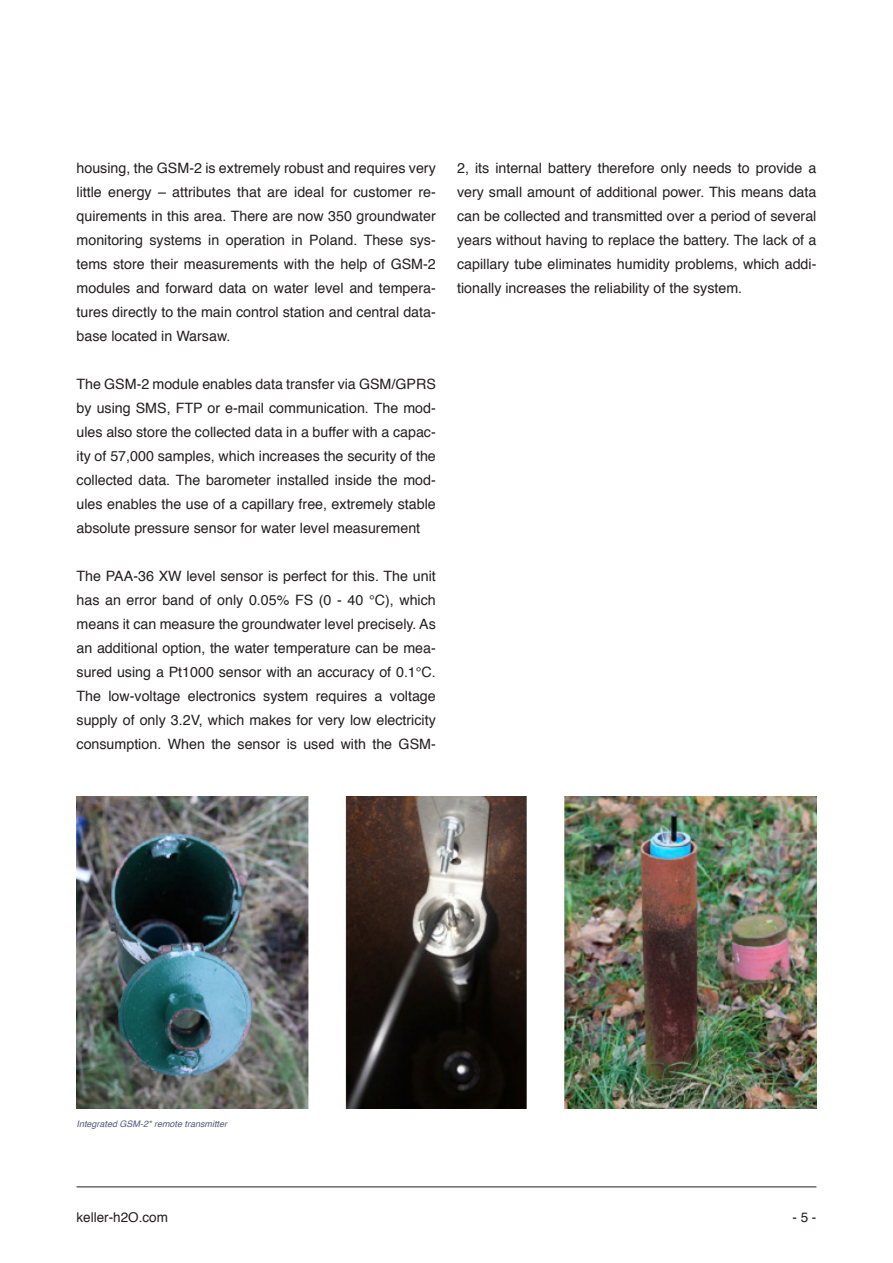
<style>
.page{position:relative;width:893px;height:1263px;background:#fff}
.page>*{position:absolute;margin:0;border:0;box-sizing:border-box;transform-origin:0 0}
.t1{font:14.25px/24px "Helvetica";color:#231f20;text-align:justify}
.t2{font:13.5px "Helvetica";color:#231f20}
.t3{font:italic 9px "Helvetica";color:#58577f}
</style>
<div class="page">
<hr style="left:77px;top:1186px;width:739px;height:1px;background:#231f20">
<img style="left:77px;top:797px;width:739px;height:311px">
<p class="t1" style="left:77px;top:156px;width:361px">housing, the GSM-2 is extremely robust and requires very little energy – attributes that are ideal for customer re&shy;quirements in this area. There are now 350 groundwater monitoring systems in operation in Poland. These sys&shy;tems store their measurements with the help of GSM-2 modules and forward data on water level and tempera&shy;tures directly to the main control station and central data&shy;base located in Warsaw.</p>
<p class="t1" style="left:77px;top:372px;width:361px">The GSM-2 module enables data transfer via GSM/GPRS by using SMS, FTP or e-mail communication. The mod&shy;ules also store the collected data in a buffer with a capac&shy;ity of 57,000 samples, which increases the security of the collected data. The barometer installed inside the mod&shy;ules enables the use of a capillary free, extremely stable absolute pressure sensor for water level measurement</p>
<p class="t1" style="left:77px;top:564px;width:361px">The PAA-36 XW level sensor is perfect for this. The unit has an error band of only 0.05% FS (0 - 40 °C), which means it can measure the groundwater level precisely. As an additional option, the water temperature can be mea&shy;sured using a Pt1000 sensor with an accuracy of 0.1°C.<br>The low-voltage electronics system requires a voltage supply of only 3.2V, which makes for very low electricity consumption. When the sensor is used with the GSM-</p>
<p class="t1" style="left:457px;top:156px;width:361px">2, its internal battery therefore only needs to provide a very small amount of additional power. This means data can be collected and transmitted over a period of several years without having to replace the battery. The lack of a capillary tube eliminates humidity problems, which addi&shy;tionally increases the reliability of the system.</p>
<p class="t3" style="left:77px;top:1117px;width:152px">Integrated GSM-2* remote transmitter</p>
<p class="t2" style="left:77px;top:1206px;width:93px">keller-h2O.com</p>
<p class="t2" style="left:792px;top:1206px;width:26px">- 5 -</p>
</div>
